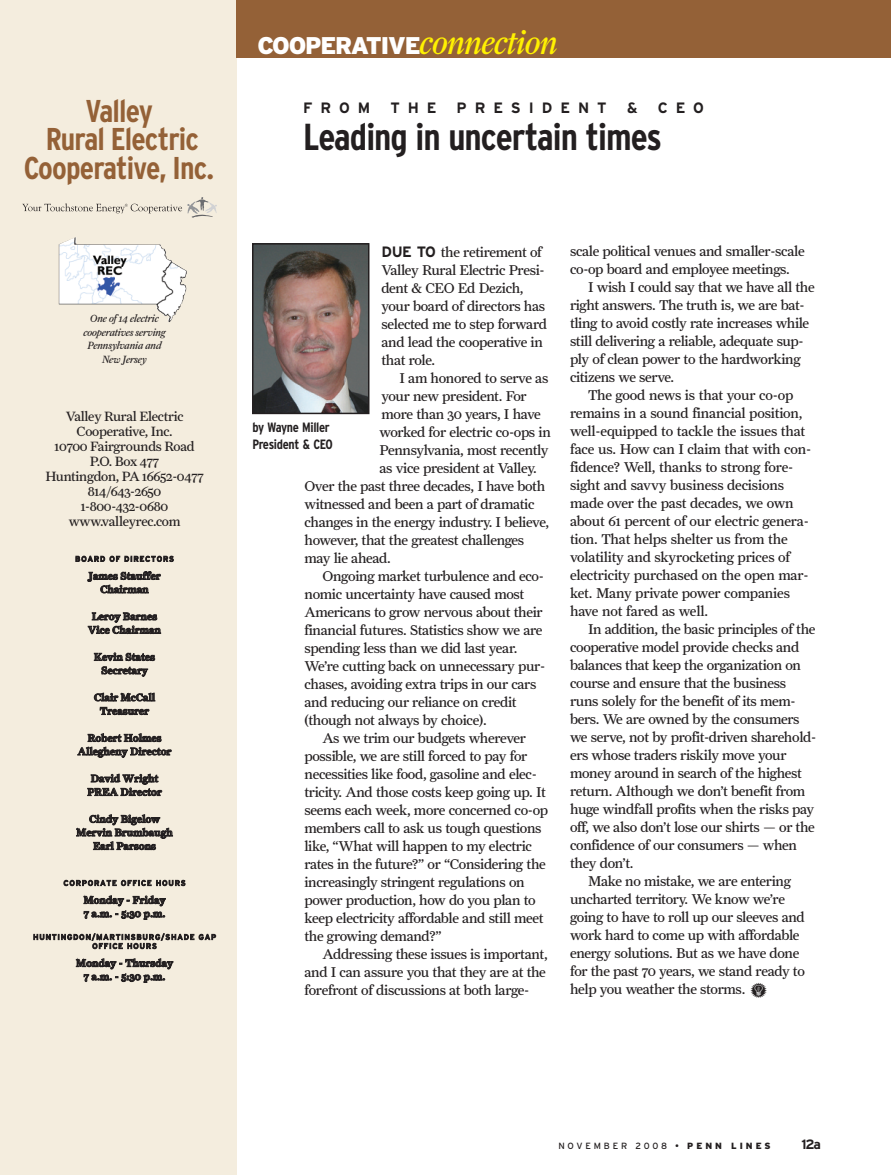
<style>
.page{position:relative;width:891px;height:1175px;background:#fff}
.page>*{position:absolute;margin:0;border:0;box-sizing:border-box;transform-origin:0 0}
.t1{font:700 condensed 37.5px "Interstate";letter-spacing:-.025em;color:#231f20}
.t2{font:700 condensed 31.5px/28.5px "Interstate";letter-spacing:-.025em;color:#946137;text-align:center}
.t3{font:900 24.15px "Interstate";letter-spacing:-.05em;color:#fff}
.t4{font:700 15px "Interstate";letter-spacing:.53em;color:#231f20}
.t5{font:14.25px/18px "Farnham Text";letter-spacing:-.025em;color:#231f20}
.t6{font:13.5px/15px "Farnham Text";letter-spacing:-.015em;color:#231f20;text-align:center}
.t7{font:700 condensed 13.5px/16.5px "Interstate";letter-spacing:-.025em;color:#231f20}
.t8{font:700 13.5px "Interstate";color:#231f20}
.t9{font:10.5px/13.5px "Farnham Text Semi";color:#231f20;text-align:center}
.t10{font:italic 10.5px/13.5px "Farnham Text";letter-spacing:-.02em;color:#231f20;text-align:center}
.t11{font:9px "Interstate";letter-spacing:.31em;color:#231f20}
.t12{font:7.5px/9px "Interstate";letter-spacing:.13em;color:#231f20;text-align:center}
.s1{font-family:"Farnham Display";font-weight:400;font-style:italic;font-size:34.05px;color:#fff101}
.s2{font-family:"Interstate";font-weight:700;font-size:15px}
.s3{font-family:"PF Household Items";font-size:15px}
.s4{font-weight:900}
</style>
<div class="page">
<div style="left:0;top:0;width:236px;height:1174px;background:#f4edde"></div>
<div style="left:236px;top:0;width:655px;height:57px;background:#946137"></div>
<svg style="left:22px;top:197px;width:195px;height:21px"></svg>
<img style="left:255px;top:246px;width:111px;height:165px">
<div style="left:252px;top:243px;width:117px;height:171px;border:2px solid #231f20"></div>
<img style="left:59px;top:237px;width:128px;height:85px">
<h2 class="t2" style="left:24px;top:97px;width:192px">Valley<br>Rural Electric<br>Cooperative, Inc.</h2>
<p class="t10" style="left:83px;top:312px;width:84px">One of 14 electric cooperatives serving<br>Pennsylvania and<br>New Jersey</p>
<p class="t6" style="left:45px;top:408px;width:160px">Valley Rural Electric<br>Cooperative, Inc.<br>10700 Fairgrounds Road<br>P.O. Box 477<br>Huntingdon, PA 16652-0477<br>814/643-2650<br>1-800-432-0680 www.valleyrec.com</p>
<p class="t12" style="left:75px;top:554px;width:100px">BOARD OF DIRECTORS</p>
<p class="t9" style="left:88px;top:569px;width:74px">James Stauffer<br>Chairman</p>
<p class="t9" style="left:88px;top:609px;width:74px">Leroy Barnes<br>Vice Chairman</p>
<p class="t9" style="left:94px;top:650px;width:63px">Kevin States<br>Secretary</p>
<p class="t9" style="left:94px;top:690px;width:63px">Clair McCall<br>Treasurer</p>
<p class="t9" style="left:78px;top:731px;width:95px">Robert Holmes<br>Allegheny Director</p>
<p class="t9" style="left:87px;top:771px;width:76px">David Wright<br>PREA Director</p>
<p class="t9" style="left:76px;top:812px;width:98px">Cindy Bigelow<br>Mervin Brumbaugh<br>Earl Parsons</p>
<p class="t12" style="left:63px;top:878px;width:124px">CORPORATE OFFICE HOURS</p>
<p class="t9" style="left:83px;top:893px;width:84px;text-align:left">Monday - Friday<br>7 a.m. - 5:30 p.m.</p>
<p class="t12" style="left:33px;top:932px;width:184px">HUNTINGDON/MARTINSBURG/SHADE GAP<br>OFFICE HOURS</p>
<p class="t9" style="left:76px;top:956px;width:99px">Monday - Thursday<br>7 a.m. - 5:30 p.m.</p>
<h3 class="t3" style="left:257px;top:32px;width:302px">COOPERATIVE<span class="s1">connection</span></h3>
<p class="t4" style="left:303px;top:99px;width:69px">FROM</p>
<p class="t4" style="left:390px;top:99px;width:48px">THE</p>
<p class="t4" style="left:457px;top:99px;width:152px">PRESIDENT</p>
<p class="t4" style="left:627px;top:99px;width:12px">&amp;</p>
<p class="t4" style="left:658px;top:99px;width:47px">CEO</p>
<h1 class="t1" style="left:303px;top:115px;width:360px">Leading in uncertain times</h1>
<p class="t5" style="left:381px;top:243px;width:167px"><span class="s2">DUE TO</span> the retirement of<br>Valley Rural Electric Presi&shy;dent &amp; CEO Ed Dezich, your board of directors has selected me to step forward and lead the cooperative in that role.</p>
<p class="t5" style="left:399px;top:369px;width:150px">I am honored to serve as</p>
<p class="t5" style="left:381px;top:387px;width:147px">your new president. For</p>
<p class="t5" style="left:381px;top:405px;width:161px">more than 30 years, I have</p>
<p class="t5" style="left:379px;top:423px;width:173px">worked for electric co-ops in</p>
<p class="t5" style="left:379px;top:441px;width:171px">Pennsylvania, most recently</p>
<p class="t5" style="left:379px;top:459px;width:159px">as vice president at Valley.</p>
<p class="t5" style="left:304px;top:477px;width:242px">Over the past three decades, I have both</p>
<p class="t5" style="left:304px;top:495px;width:232px">witnessed and been a part of dramatic</p>
<p class="t5" style="left:304px;top:513px;width:246px">changes in the energy industry. I believe,</p>
<p class="t5" style="left:304px;top:531px;width:221px">however, that the greatest challenges</p>
<p class="t5" style="left:304px;top:549px;width:88px">may lie ahead.</p>
<p class="t5" style="left:322px;top:567px;width:223px">Ongoing market turbulence and eco-</p>
<p class="t5" style="left:304px;top:585px;width:221px">nomic uncertainty have caused most</p>
<p class="t5" style="left:304px;top:603px;width:240px">Americans to grow nervous about their</p>
<p class="t5" style="left:304px;top:621px;width:240px">financial futures. Statistics show we are</p>
<p class="t5" style="left:304px;top:639px;width:214px">spending less than we did last year.</p>
<p class="t5" style="left:304px;top:657px;width:242px">We’re cutting back on unnecessary pur-</p>
<p class="t5" style="left:304px;top:675px;width:233px">chases, avoiding extra trips in our cars</p>
<p class="t5" style="left:304px;top:693px;width:213px">and reducing our reliance on credit</p>
<p class="t5" style="left:304px;top:711px;width:184px">(though not always by choice).</p>
<p class="t5" style="left:322px;top:729px;width:205px">As we trim our budgets wherever</p>
<p class="t5" style="left:304px;top:747px;width:224px">possible, we are still forced to pay for</p>
<p class="t5" style="left:304px;top:765px;width:234px">necessities like food, gasoline and elec-</p>
<p class="t5" style="left:304px;top:783px;width:243px">tricity. And those costs keep going up. It</p>
<p class="t5" style="left:304px;top:801px;width:245px">seems each week, more concerned co-op</p>
<p class="t5" style="left:304px;top:819px;width:239px">members call to ask us tough questions</p>
<p class="t5" style="left:304px;top:837px;width:229px">like, “What will happen to my electric</p>
<p class="t5" style="left:304px;top:855px;width:243px">rates in the future?” or “Considering the</p>
<p class="t5" style="left:304px;top:873px;width:222px">increasingly stringent regulations on</p>
<p class="t5" style="left:304px;top:891px;width:233px">power production, how do you plan to</p>
<p class="t5" style="left:304px;top:909px;width:241px">keep electricity affordable and still meet</p>
<p class="t5" style="left:304px;top:927px;width:139px">the growing demand?”</p>
<p class="t5" style="left:322px;top:945px;width:227px">Addressing these issues is important,</p>
<p class="t5" style="left:304px;top:963px;width:243px">and I can assure you that they are at the</p>
<p class="t5" style="left:304px;top:981px;width:226px">forefront of discussions at both large-</p>
<p class="t7" style="left:252px;top:419px;width:82px">by Wayne Miller<br>President &amp; CEO</p>
<p class="t5" style="left:570px;top:242px;width:236px">scale political venues and smaller-scale co-op board and employee meetings.</p>
<p class="t5" style="left:570px;top:278px;width:246px;text-indent:18px">I wish I could say that we have all the right answers. The truth is, we are bat&shy;tling to avoid costly rate increases while still delivering a reliable, adequate sup&shy;ply of clean power to the hardworking citizens we serve.</p>
<p class="t5" style="left:570px;top:386px;width:243px;text-indent:18px">The good news is that your co-op remains in a sound financial position, well-equipped to tackle the issues that face us. How can I claim that with con&shy;fidence? Well, thanks to strong fore&shy;sight and savvy business decisions made over the past decades, we own about 61 percent of our electric genera&shy;tion. That helps shelter us from the volatility and skyrocketing prices of electricity purchased on the open mar&shy;ket. Many private power companies have not fared as well.</p>
<p class="t5" style="left:588px;top:620px;width:229px">In addition, the basic principles of the</p>
<p class="t5" style="left:570px;top:638px;width:231px">cooperative model provide checks and</p>
<p class="t5" style="left:570px;top:656px;width:233px">balances that keep the organization on</p>
<p class="t5" style="left:570px;top:674px;width:218px">course and ensure that the business</p>
<p class="t5" style="left:570px;top:692px;width:227px">runs solely for the benefit of its mem-</p>
<p class="t5" style="left:570px;top:710px;width:231px">bers. We are owned by the consumers</p>
<p class="t5" style="left:570px;top:728px;width:248px">we serve, not by profit-driven sharehold-</p>
<p class="t5" style="left:570px;top:746px;width:218px">ers whose traders riskily move your</p>
<p class="t5" style="left:570px;top:764px;width:233px">money around in search of the highest</p>
<p class="t5" style="left:570px;top:782px;width:237px">return. Although we don’t benefit from</p>
<p class="t5" style="left:570px;top:800px;width:246px">huge windfall profits when the risks pay</p>
<p class="t5" style="left:570px;top:818px;width:246px">off, we also don’t lose our shirts — or the</p>
<p class="t5" style="left:570px;top:836px;width:229px">confidence of our consumers — when</p>
<p class="t5" style="left:570px;top:854px;width:65px">they don’t.</p>
<p class="t5" style="left:588px;top:872px;width:205px">Make no mistake, we are entering</p>
<p class="t5" style="left:570px;top:890px;width:217px">uncharted territory. We know we’re</p>
<p class="t5" style="left:570px;top:908px;width:236px">going to have to roll up our sleeves and</p>
<p class="t5" style="left:570px;top:926px;width:231px">work hard to come up with affordable</p>
<p class="t5" style="left:570px;top:944px;width:231px">energy solutions. But as we have done</p>
<p class="t5" style="left:570px;top:962px;width:236px">for the past 70 years, we stand ready to</p>
<p class="t5" style="left:570px;top:980px;width:199px">help you weather the storms. <span class="s3">l</span></p>
<p class="t11" style="left:558px;top:1140px;width:214px">NOVEMBER 2008 • <span class="s4">PENN LINES</span></p>
<p class="t8" style="left:802px;top:1136px;width:21px">12a</p>
</div>
